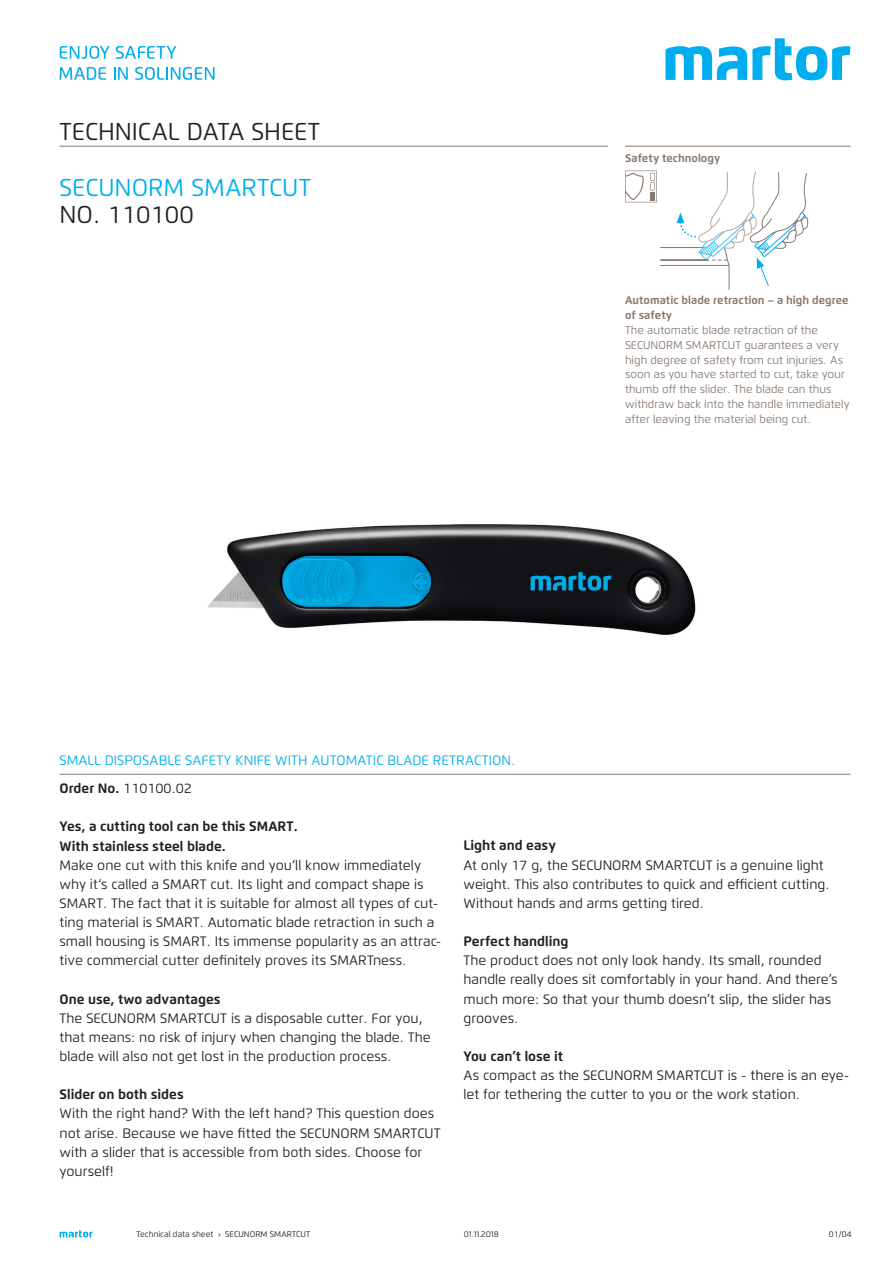
<style>
.page{position:relative;width:893px;height:1263px;background:#fff}
.page>*{position:absolute;margin:0;border:0;box-sizing:border-box;transform-origin:0 0}
.t1{font:24.3px "Flexo";color:#231f20}
.t2{font:24.3px "Flexo";color:#00aeef}
.t3{font:13.65px/19.2px "Flexo";color:#231f20}
.t4{font:700 13.65px/19.2px "Flexo";color:#231f20}
.t5{font:13.65px/27.6px "Flexo";color:#00aeef}
.t6{font:11.25px/14.9px "Flexo";color:#89786e}
.t7{font:700 11.25px/14.9px "Flexo";color:#89786e}
.t8{font:8.25px "Flexo";color:#231f20}
.s1{font-weight:700;color:#231f20}
.s2{color:#231f20}
</style>
<div class="page">
<svg style="left:60px;top:1230px;width:32px;height:7px"></svg>
<img style="left:208px;top:524px;width:488px;height:111px">
<svg style="left:625px;top:171px;width:184px;height:119px"></svg>
<div style="left:650px;top:192px;width:5px;height:8px;background:#89786e"></div>
<svg style="left:665px;top:38px;width:185px;height:42px"></svg>
<svg style="left:60px;top:46px;width:50px;height:13px"></svg>
<svg style="left:116px;top:46px;width:60px;height:13px"></svg>
<svg style="left:60px;top:67px;width:46px;height:13px"></svg>
<svg style="left:114px;top:67px;width:14px;height:13px"></svg>
<svg style="left:135px;top:67px;width:80px;height:13px"></svg>
<hr style="left:60px;top:774px;width:790px;height:1px;background:#89786e">
<hr style="left:625px;top:146px;width:225px;height:1px;background:#89786e">
<hr style="left:60px;top:146px;width:548px;height:1px;background:#89786e">
<h1 class="t1" style="left:60px;top:117px;width:262px">TECHNICAL DATA SHEET</h1>
<h1 class="t2" style="left:60px;top:172px;width:253px">SECUNORM SMARTCUT</h1>
<h1 class="t1" style="left:60px;top:200px;width:136px">NO. 110100</h1>
<p class="t7" style="left:625px;top:150px;width:97px">Safety technology</p>
<p class="t7" style="left:625px;top:293px;width:225px">Automatic blade retraction – a high degree of safety</p>
<p class="t6" style="left:625px;top:322px;width:226px">The automatic blade retraction of the SECUNORM SMARTCUT guarantees a very high degree of safety from cut injuries. As soon as you have started to cut, take your thumb off the slider. The blade can thus withdraw back into the handle immediately after leaving the material being cut.</p>
<p class="t5" style="left:60px;top:747px;width:457px">SMALL DISPOSABLE SAFETY KNIFE WITH AUTOMATIC BLADE RETRACTION.<br><span class="s1">Order No.</span> <span class="s2">110100.02</span></p>
<p class="t4" style="left:60px;top:817px;width:240px">Yes, a cutting tool can be this SMART.<br>With stainless steel blade.</p>
<p class="t3" style="left:60px;top:855px;width:383px">Make one cut with this knife and you‘ll know immediately why it‘s called a SMART cut. Its light and compact shape is SMART. The fact that it is suitable for almost all types of cut&shy;ting material is SMART. Automatic blade retraction in such a small housing is SMART. Its immense popularity as an attrac&shy;tive commercial cutter definitely proves its SMARTness.</p>
<p class="t4" style="left:60px;top:989px;width:163px">One use, two advantages</p>
<p class="t3" style="left:60px;top:1008px;width:373px">The SECUNORM SMARTCUT is a disposable cutter. For you, that means: no risk of injury when changing the blade. The blade will also not get lost in the production process.</p>
<p class="t4" style="left:60px;top:1085px;width:126px">Slider on both sides</p>
<p class="t3" style="left:60px;top:1104px;width:383px">With the right hand? With the left hand? This question does not arise. Because we have fitted the SECUNORM SMARTCUT with a slider that is accessible from both sides. Choose for yourself!</p>
<p class="t4" style="left:463px;top:836px;width:94px">Light and easy</p>
<p class="t3" style="left:463px;top:855px;width:368px">At only 17 g, the SECUNORM SMARTCUT is a genuine light weight. This also contributes to quick and efficient cutting.<br>Without hands and arms getting tired.</p>
<p class="t4" style="left:463px;top:932px;width:107px">Perfect handling</p>
<p class="t3" style="left:463px;top:951px;width:376px">The product does not only look handy. Its small, rounded handle really does sit comfortably in your hand. And there’s much more: So that your thumb doesn’t slip, the slider has grooves.</p>
<p class="t4" style="left:463px;top:1046px;width:101px">You can’t lose it</p>
<p class="t3" style="left:463px;top:1066px;width:387px">As compact as the SECUNORM SMARTCUT is - there is an eye&shy;let for tethering the cutter to you or the work station.</p>
<p class="t8" style="left:136px;top:1229px;width:175px">Technical data sheet › SECUNORM SMARTCUT</p>
<p class="t8" style="left:464px;top:1229px;width:36px">01.11.2018</p>
<p class="t8" style="left:829px;top:1229px;width:24px">01/04</p>
</div>
